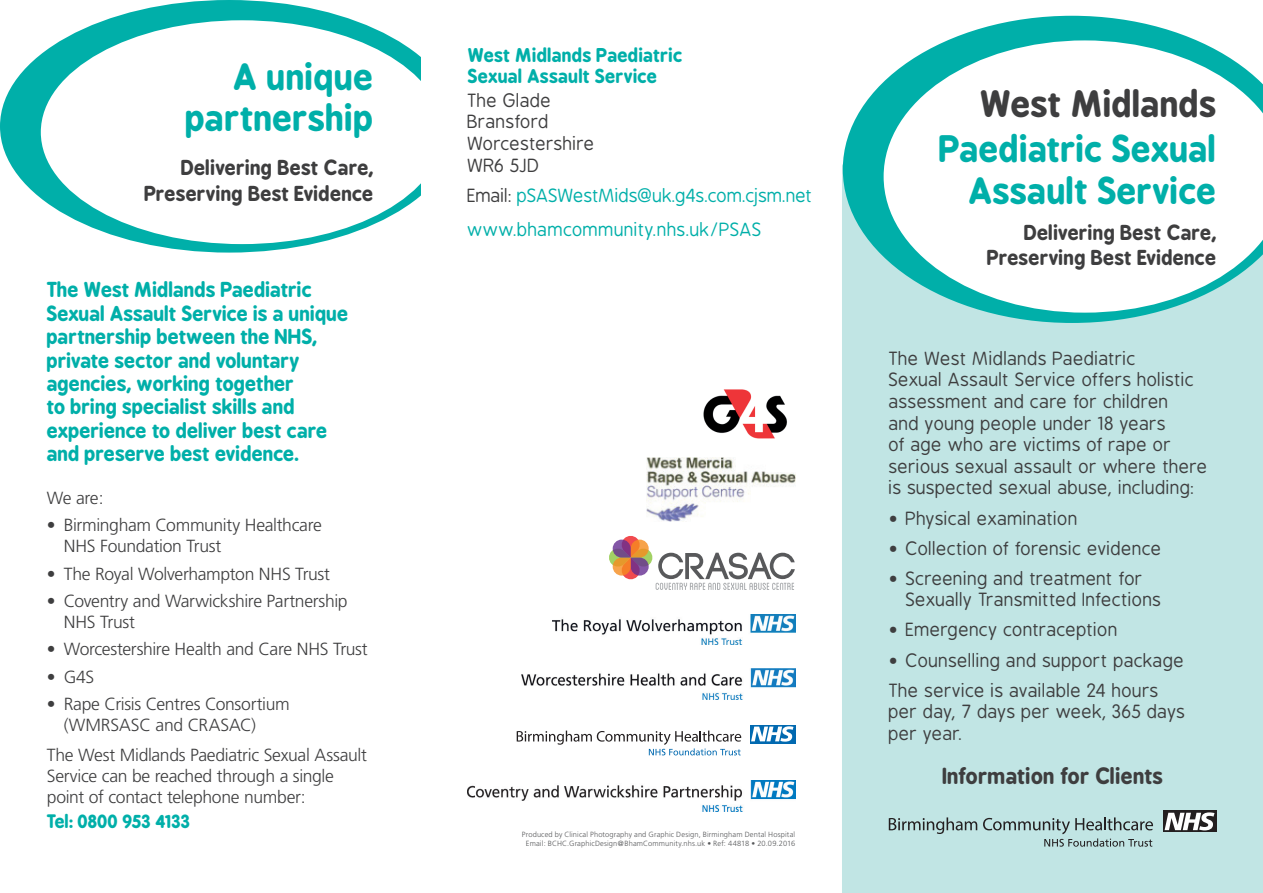
<style>
.page{position:relative;width:1263px;height:893px;background:#fff}
.page>*{position:absolute;margin:0;border:0;box-sizing:border-box;transform-origin:0 0}
.t1{font:700 34.5px/41.4px "B Preplay";letter-spacing:.005em;color:#00afa9;text-align:right}
.t2{font:700 34.5px "B Preplay";color:#3e3e3f}
.t3{font:700 21px "B Preplay";color:#3e3e3f}
.t4{font:700 19.5px/23.4px "B Preplay";letter-spacing:-.005em;color:#00afa9}
.t5{font:700 19.5px/25.5px "B Preplay";letter-spacing:.005em;color:#3e3e3f;text-align:right}
.t6{font:18px/21.6px "B Preplay";color:#3e3e3f}
.t7{font:18px/34.3px "B Preplay";letter-spacing:-.01em;color:#00afa9}
.t8{font:700 18px/21.6px "B Preplay";letter-spacing:.005em;color:#00afa9}
.t9{font:300 17.55px/21px "Frutiger";letter-spacing:-.02em;color:#3e3e3f}
.t10{font:700 17.55px "B Preplay";letter-spacing:-.015em;color:#00afa9}
.t11{font:300 7.5px/9px "Frutiger";letter-spacing:.015em;color:#57585a;text-align:center}
.s1{color:#3e3e3f}
</style>
<div class="page">
<svg style="left:0;top:0;width:353px;height:253px"></svg>
<svg style="left:41px;top:20px;width:380px;height:224px"></svg>
<div style="left:842px;top:164px;width:421px;height:729px;background:#c1e5e4"></div>
<svg style="left:843px;top:16px;width:420px;height:307px"></svg>
<svg style="left:884px;top:40px;width:379px;height:273px"></svg>
<img style="left:703px;top:389px;width:84px;height:50px">
<svg style="left:609px;top:536px;width:186px;height:54px"></svg>
<img style="left:468px;top:781px;width:327px;height:30px">
<img style="left:521px;top:669px;width:274px;height:31px">
<img style="left:552px;top:614px;width:243px;height:31px">
<img style="left:646px;top:458px;width:149px;height:64px">
<svg style="left:750px;top:725px;width:45px;height:18px"></svg>
<svg style="left:751px;top:726px;width:42px;height:16px"></svg>
<svg style="left:517px;top:731px;width:224px;height:24px"></svg>
<svg style="left:889px;top:817px;width:88px;height:17px"></svg>
<svg style="left:1163px;top:811px;width:53px;height:21px"></svg>
<svg style="left:1164px;top:812px;width:50px;height:18px"></svg>
<svg style="left:983px;top:817px;width:170px;height:30px;background:#a6c3c2"></svg>
<h1 class="t1" style="left:185px;top:56px;width:190px">A unique partnership</h1>
<p class="t5" style="left:144px;top:155px;width:231px">Delivering Best Care,<br>Preserving Best Evidence</p>
<p class="t4" style="left:47px;top:279px;width:303px">The West Midlands Paediatric<br>Sexual Assault Service is a unique partnership between the NHS, private sector and voluntary agencies, working together<br>to bring specialist skills and experience to deliver best care and preserve best evidence.</p>
<p class="t9" style="left:47px;top:487px;width:58px">We are:</p>
<p class="t9" style="left:64px;top:514px;width:260px;text-indent:-17px">• Birmingham Community Healthcare<br>NHS Foundation Trust</p>
<p class="t9" style="left:47px;top:563px;width:285px">• The Royal Wolverhampton NHS Trust</p>
<p class="t9" style="left:64px;top:590px;width:285px;text-indent:-17px">• Coventry and Warwickshire Partnership<br>NHS Trust</p>
<p class="t9" style="left:47px;top:639px;width:323px">• Worcestershire Health and Care NHS Trust</p>
<p class="t9" style="left:47px;top:666px;width:49px">• G4S</p>
<p class="t9" style="left:64px;top:694px;width:227px;text-indent:-17px">• Rape Crisis Centres Consortium (WMRSASC and CRASAC)</p>
<p class="t9" style="left:47px;top:744px;width:322px">The West Midlands Paediatric Sexual Assault<br>Service can be reached through a single point of contact telephone number:</p>
<p class="t10" style="left:47px;top:811px;width:145px">Tel: 0800 953 4133</p>
<p class="t8" style="left:468px;top:44px;width:216px">West Midlands Paediatric<br>Sexual Assault Service</p>
<p class="t6" style="left:468px;top:90px;width:129px">The Glade<br>Bransford<br>Worcestershire<br>WR6 5JD</p>
<p class="t7" style="left:468px;top:179px;width:347px"><span class="s1">Email:</span> pSASWestMids@uk.g4s.com.cjsm.net www.bhamcommunity.nhs.uk/PSAS</p>
<p class="t11" style="left:522px;top:830px;width:275px">Produced by Clinical Photography and Graphic Design, Birmingham Dental Hospital<br>Email: BCHC.GraphicDesign@BhamCommunity.nhs.uk • Ref: 44818 • 20.09.2016</p>
<h1 class="t2" style="left:980px;top:83px;width:238px">West Midlands</h1>
<h1 class="t1" style="left:939px;top:129px;width:279px">Paediatric Sexual<br>Assault Service</h1>
<p class="t5" style="left:987px;top:220px;width:231px">Delivering Best Care,<br>Preserving Best Evidence</p>
<p class="t6" style="left:889px;top:348px;width:321px">The West Midlands Paediatric<br>Sexual Assault Service offers holistic assessment and care for children<br>and young people under 18 years<br>of age who are victims of rape or serious sexual assault or where there is suspected sexual abuse, including:</p>
<p class="t6" style="left:889px;top:508px;width:191px">• Physical examination</p>
<p class="t6" style="left:889px;top:538px;width:275px">• Collection of forensic evidence</p>
<p class="t6" style="left:906px;top:568px;width:257px;text-indent:-17px">• Screening and treatment for<br>Sexually Transmitted Infections</p>
<p class="t6" style="left:889px;top:620px;width:231px">• Emergency contraception</p>
<p class="t6" style="left:889px;top:646px;width:297px;line-height:30.2px">• Counselling and support package<br>The service is available 24 hours</p>
<p class="t6" style="left:889px;top:702px;width:298px">per day, 7 days per week, 365 days per year.</p>
<p class="t3" style="left:943px;top:763px;width:222px">Information for Clients</p>
</div>
